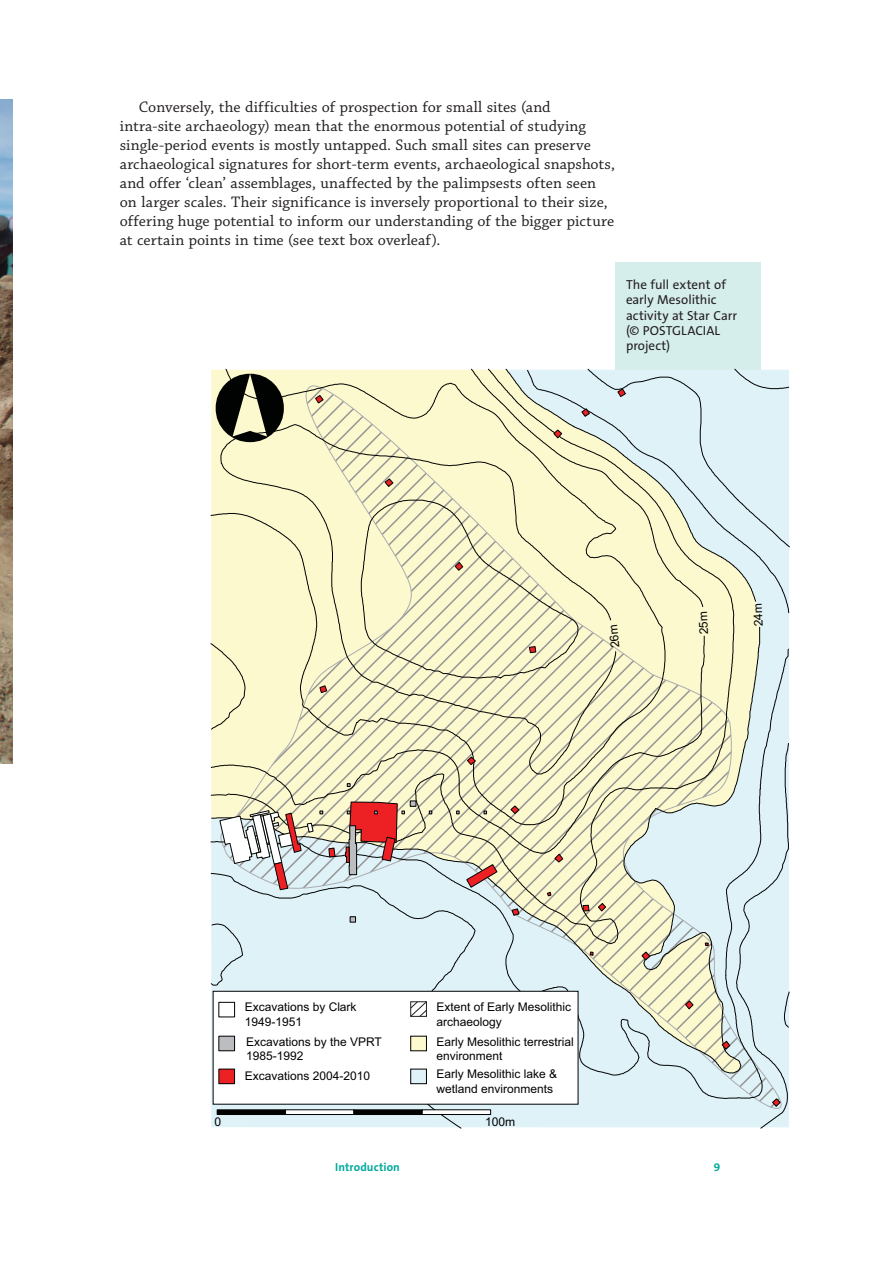
<style>
.page{position:relative;width:893px;height:1263px;background:#fff}
.page>*{position:absolute;margin:0;border:0;box-sizing:border-box;transform-origin:0 0}
.t1{font:16.05px/18.9px "Chaparral Pro";color:#231f20}
.t2{font:13.2px/15.3px "The Sans B5 Plain";color:#231f20}
.t3{font:12.15px "Arial";color:#010202}
.t4{font:12px/14.4px "Arial";color:#010202}
.t5{font:700 11.7px "The Sans B7";letter-spacing:.01em;color:#00a99d}
</style>
<div class="page">
<div style="left:615px;top:262px;width:146px;height:167px;background:#d6eeeb"></div>
<img style="left:0;top:100px;width:12px;height:664px">
<svg style="left:211px;top:1099px;width:134px;height:28px;background:#d5e7ed"></svg>
<svg style="left:211px;top:945px;width:134px;height:129px;background:#daedf3"></svg>
<svg style="left:210px;top:368px;width:135px;height:577px;background:#f1f2d3"></svg>
<svg style="left:210px;top:635px;width:135px;height:219px;background:#f1eec8"></svg>
<svg style="left:314px;top:394px;width:10px;height:10px"></svg>
<svg style="left:319px;top:685px;width:9px;height:9px"></svg>
<svg style="left:219px;top:810px;width:117px;height:81px"></svg>
<div style="left:217px;top:1110px;width:68px;height:5px;background:#010202"></div>
<div style="left:217px;top:1109px;width:69px;height:6px;border:1px solid #010202"></div>
<div style="left:285px;top:1110px;width:69px;height:5px;background:#fff"></div>
<div style="left:285px;top:1109px;width:69px;height:6px;border:1px solid #010202"></div>
<svg style="left:216px;top:374px;width:68px;height:68px;background:#676655"></svg>
<div style="left:213px;top:991px;width:365px;height:113px;background:#fff"></div>
<div style="left:219px;top:1002px;width:16px;height:15px;border:1px solid #010202"></div>
<div style="left:219px;top:1036px;width:16px;height:15px;background:#bbbdc0"></div>
<div style="left:219px;top:1036px;width:16px;height:15px;border:1px solid #010202"></div>
<div style="left:219px;top:1069px;width:16px;height:15px;background:#ed2024"></div>
<div style="left:218px;top:1069px;width:17px;height:15px;border:1px solid #010202"></div>
<svg style="left:345px;top:368px;width:445px;height:761px;background:#e5e8d5"></svg>
<p class="t1" style="left:120px;top:99px;width:497px;text-indent:19px">Conversely, the difficulties of prospection for small sites (and intra-site archaeology) mean that the enormous potential of studying single-period events is mostly untapped. Such small sites can preserve archaeological signatures for short-term events, archaeological snapshots, and offer ‘clean’ assemblages, unaffected by the palimpsests often seen on larger scales. Their significance is inversely proportional to their size, offering huge potential to inform our understanding of the bigger picture at certain points in time (see text box overleaf).</p>
<p class="t2" style="left:626px;top:278px;width:113px">The full extent of early Mesolithic activity at Star Carr (© POSTGLACIAL project)</p>
<p class="t4" style="left:245px;top:1001px;width:113px">Excavations by Clark<br>1949-1951</p>
<p class="t4" style="left:246px;top:1036px;width:137px">Excavations by the VPRT<br>1985-1992</p>
<p class="t4" style="left:245px;top:1070px;width:127px">Excavations 2004-2010</p>
<p class="t4" style="left:436px;top:1001px;width:136px">Extent of Early Mesolithic archaeology</p>
<p class="t4" style="left:436px;top:1036px;width:139px">Early Mesolithic terrestrial environment</p>
<p class="t4" style="left:436px;top:1068px;width:122px">Early Mesolithic lake &amp; wetland environments</p>
<p class="t3" style="left:214px;top:1117px;width:8px">0</p>
<p class="t3" style="left:485px;top:1117px;width:32px">100m</p>
<p class="t5" style="left:335px;top:1162px;width:66px">Introduction</p>
<p class="t5" style="left:714px;top:1162px;width:8px">9</p>
</div>
